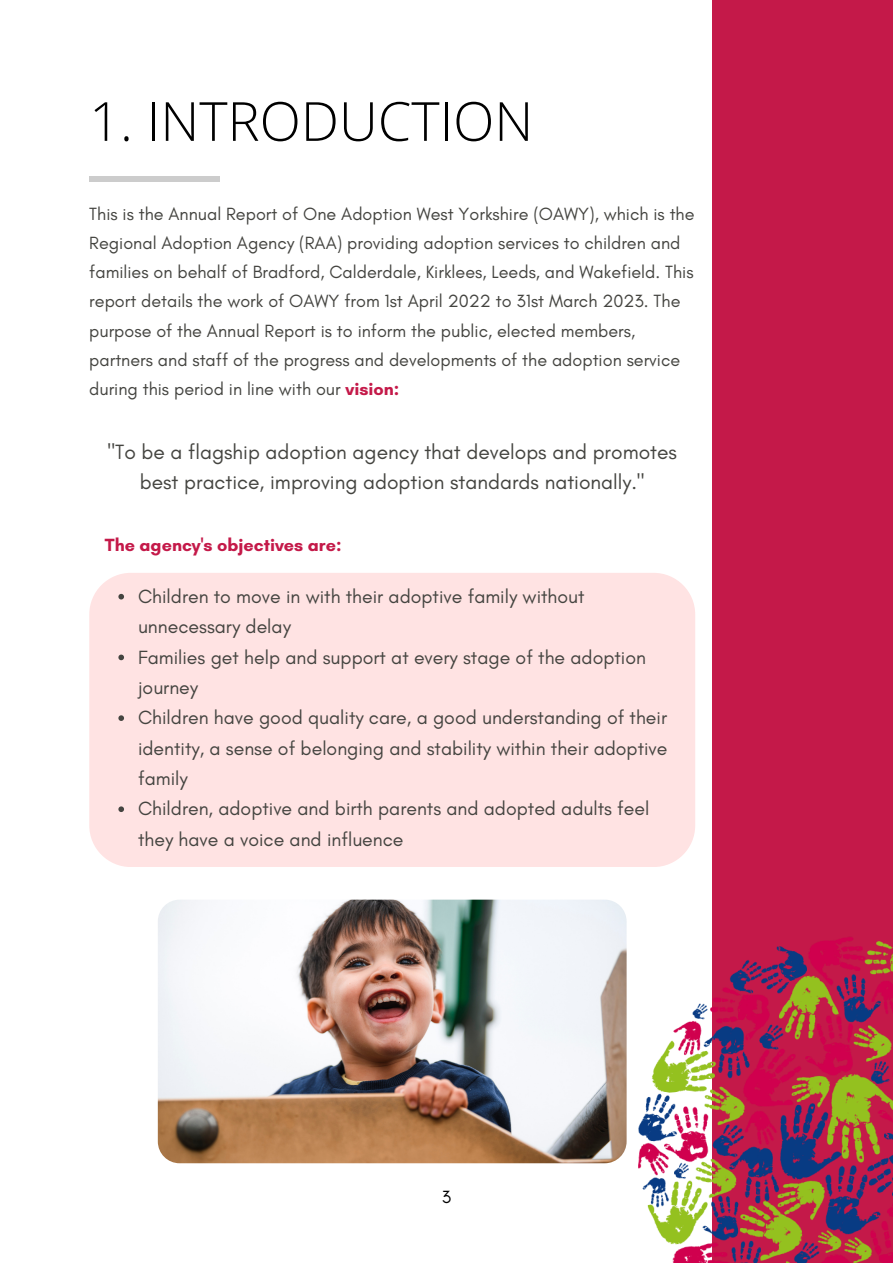
<style>
.page{position:relative;width:893px;height:1264px;background:#fff}
.page>*{position:absolute;margin:0;border:0;box-sizing:border-box;transform-origin:0 0}
.t1{font:300 54px "Open Sans";color:#000}
.t2{font:21px/29.2px "Glacial Indifference";color:#444440;text-align:center}
.t3{font:19.5px/30.3px "Glacial Indifference";color:#444440}
.t4{font:18px/29.2px "Glacial Indifference";color:#444440}
.t5{font:700 18px "Glacial Indifference";color:#c41949}
.t6{font:18px "Glacial Indifference";color:#000}
.s1{font-weight:700;color:#c41949}
</style>
<div class="page">
<div style="left:712px;top:0;width:180px;height:1262px;background:#c41949"></div>
<div style="left:89px;top:176px;width:130px;height:5px;background:#ccc"></div>
<img style="left:638px;top:937px;width:254px;height:325px">
<div style="left:89px;top:573px;width:606px;height:293px;background:#ffe3e3;border-radius:42px"></div>
<img style="left:158px;top:899px;width:468px;height:264px;border-radius:22px">
<svg style="left:118px;top:594px;width:6px;height:5px"></svg>
<svg style="left:118px;top:654px;width:6px;height:6px"></svg>
<svg style="left:118px;top:715px;width:6px;height:6px"></svg>
<svg style="left:118px;top:806px;width:6px;height:6px"></svg>
<p class="t1" style="left:89px;top:83px;width:445px">1. INTRODUCTION</p>
<p class="t4" style="left:89px;top:199px;width:606px">This is the Annual Report of One Adoption West Yorkshire (OAWY), which is the Regional Adoption Agency (RAA) providing adoption services to children and families on behalf of Bradford, Calderdale, Kirklees, Leeds, and Wakefield. This report details the work of OAWY from 1st April 2022 to 31st March 2023. The purpose of the Annual Report is to inform the public, elected members, partners and staff of the progress and developments of the adoption service during this period in line with our <span class="s1">vision:</span></p>
<p class="t2" style="left:107px;top:437px;width:571px">"To be a flagship adoption agency that develops and promotes best practice, improving adoption standards nationally."</p>
<p class="t5" style="left:105px;top:534px;width:238px">The agency's objectives are:</p>
<p class="t3" style="left:138px;top:581px;width:448px">Children to move in with their adoptive family without unnecessary delay</p>
<p class="t3" style="left:138px;top:641px;width:509px">Families get help and support at every stage of the adoption journey</p>
<p class="t3" style="left:138px;top:702px;width:531px;text-align:justify">Children have good quality care, a good understanding of their identity, a sense of belonging and stability within their adoptive family</p>
<p class="t3" style="left:138px;top:793px;width:513px">Children, adoptive and birth parents and adopted adults feel they have a voice and influence</p>
<p class="t6" style="left:441px;top:1186px;width:11px">3</p>
</div>
